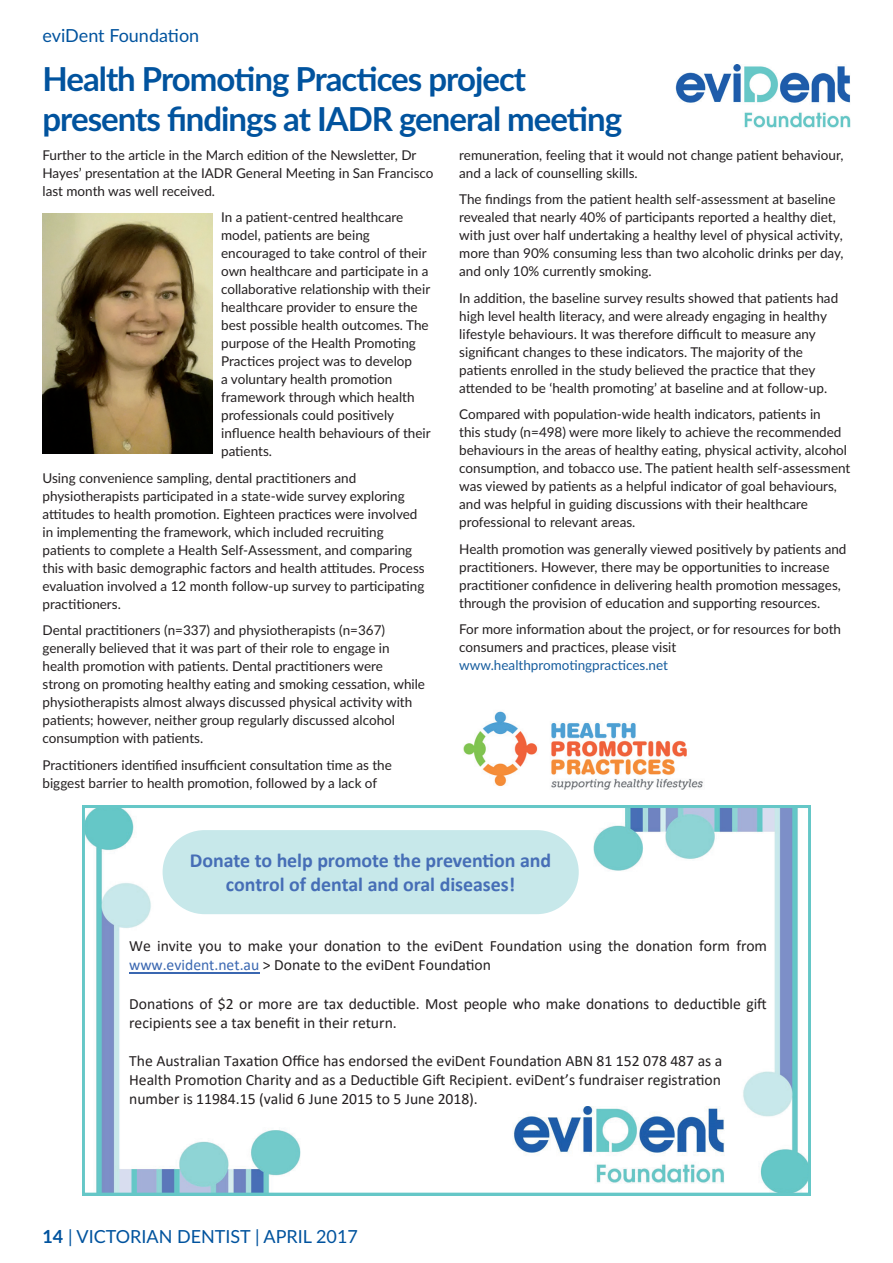
<style>
.page{position:relative;width:893px;height:1263px;background:#fff}
.page>*{position:absolute;margin:0;border:0;box-sizing:border-box;transform-origin:0 0}
.t1{font:700 33px/39.6px "Lato";letter-spacing:-.03em;color:#01539e}
.t2{font:700 19.95px/24.5px "Calibri";letter-spacing:-.005em;color:#466eb6;text-align:center}
.t3{font:18px "Lato";color:#01539e}
.t4{font:15.6px/19px "Calibri";color:#231f20}
.t5{font:13.5px/18px "Lato";color:#231f20}
.t6{font:13.5px "Lato";color:#175d9e}
.s1{color:#3a67b1}
.s2{font-weight:700}
</style>
<div class="page">
<img style="left:675px;top:65px;width:175px;height:63px">
<img style="left:463px;top:711px;width:240px;height:79px">
<img style="left:507px;top:1195px;width:217px;height:1px">
<svg style="left:82px;top:805px;width:729px;height:390px"></svg>
<hr style="left:129px;top:972px;width:130px;height:1px;background:#3a67b1">
<div style="left:163px;top:830px;width:416px;height:84px;background:#c7e8ea;border-radius:42px"></div>
<img style="left:43px;top:214px;width:170px;height:240px">
<h3 class="t3" style="left:43px;top:23px;width:158px">eviDent Foundation</h3>
<h1 class="t1" style="left:43px;top:58px;width:581px">Health Promoting Practices project presents findings at IADR general meeting</h1>
<p class="t5" style="left:43px;top:145px;width:392px">Further to the article in the March edition of the Newsletter, Dr<br>Hayes’ presentation at the IADR General Meeting in San Francisco last month was well received.</p>
<p class="t5" style="left:221px;top:208px;width:211px">In a patient-centred healthcare model, patients are being encouraged to take control of their own healthcare and participate in a collaborative relationship with their healthcare provider to ensure the best possible health outcomes. The purpose of the Health Promoting<br>Practices project was to develop<br>a voluntary health promotion framework through which health professionals could positively influence health behaviours of their patients.</p>
<p class="t5" style="left:43px;top:468px;width:384px">Using convenience sampling, dental practitioners and physiotherapists participated in a state-wide survey exploring attitudes to health promotion. Eighteen practices were involved in implementing the framework, which included recruiting patients to complete a Health Self-Assessment, and comparing this with basic demographic factors and health attitudes. Process evaluation involved a 12 month follow-up survey to participating practitioners.</p>
<p class="t5" style="left:43px;top:621px;width:384px">Dental practitioners (n=337) and physiotherapists (n=367) generally believed that it was part of their role to engage in health promotion with patients. Dental practitioners were<br>strong on promoting healthy eating and smoking cessation, while physiotherapists almost always discussed physical activity with patients; however, neither group regularly discussed alcohol consumption with patients.</p>
<p class="t5" style="left:43px;top:755px;width:351px">Practitioners identified insufficient consultation time as the biggest barrier to health promotion, followed by a lack of</p>
<p class="t5" style="left:459px;top:145px;width:386px">remuneration, feeling that it would not change patient behaviour, and a lack of counselling skills.</p>
<p class="t5" style="left:459px;top:190px;width:386px">The findings from the patient health self-assessment at baseline revealed that nearly 40% of participants reported a healthy diet, with just over half undertaking a healthy level of physical activity, more than 90% consuming less than two alcoholic drinks per day, and only 10% currently smoking.</p>
<p class="t5" style="left:459px;top:288px;width:380px">In addition, the baseline survey results showed that patients had high level health literacy, and were already engaging in healthy lifestyle behaviours. It was therefore difficult to measure any significant changes to these indicators. The majority of the patients enrolled in the study believed the practice that they attended to be ‘health promoting’ at baseline and at follow-up.</p>
<p class="t5" style="left:459px;top:405px;width:393px">Compared with population-wide health indicators, patients in<br>this study (n=498) were more likely to achieve the recommended behaviours in the areas of healthy eating, physical activity, alcohol consumption, and tobacco use. The patient health self-assessment was viewed by patients as a helpful indicator of goal behaviours, and was helpful in guiding discussions with their healthcare professional to relevant areas.</p>
<p class="t5" style="left:459px;top:539px;width:389px">Health promotion was generally viewed positively by patients and practitioners. However, there may be opportunities to increase practitioner confidence in delivering health promotion messages, through the provision of education and supporting resources.</p>
<p class="t5" style="left:459px;top:620px;width:383px">For more information about the project, or for resources for both consumers and practices, please visit</p>
<p class="t6" style="left:459px;top:656px;width:210px">www.healthpromotingpractices.net</p>
<h2 class="t2" style="left:190px;top:847px;width:363px">Donate to help promote the prevention and control of dental and oral diseases!</h2>
<p class="t4" style="left:129px;top:936px;width:639px">We invite you to make your donation to the eviDent Foundation using the donation form from <span class="s1">www.evident.net.au</span> &gt; Donate to the eviDent Foundation</p>
<p class="t4" style="left:129px;top:993px;width:639px">Donations of $2 or more are tax deductible. Most people who make donations to deductible gift recipients see a tax benefit in their return.</p>
<p class="t4" style="left:129px;top:1050px;width:595px;text-align:justify">The Australian Taxation Office has endorsed the eviDent Foundation ABN 81 152 078 487 as a Health Promotion Charity and as a Deductible Gift Recipient. eviDent’s fundraiser registration number is 11984.15 (valid 6 June 2015 to 5 June 2018).</p>
<h3 class="t3" style="left:43px;top:1224px;width:317px"><span class="s2">14</span> | VICTORIAN DENTIST | APRIL 2017</h3>
</div>
